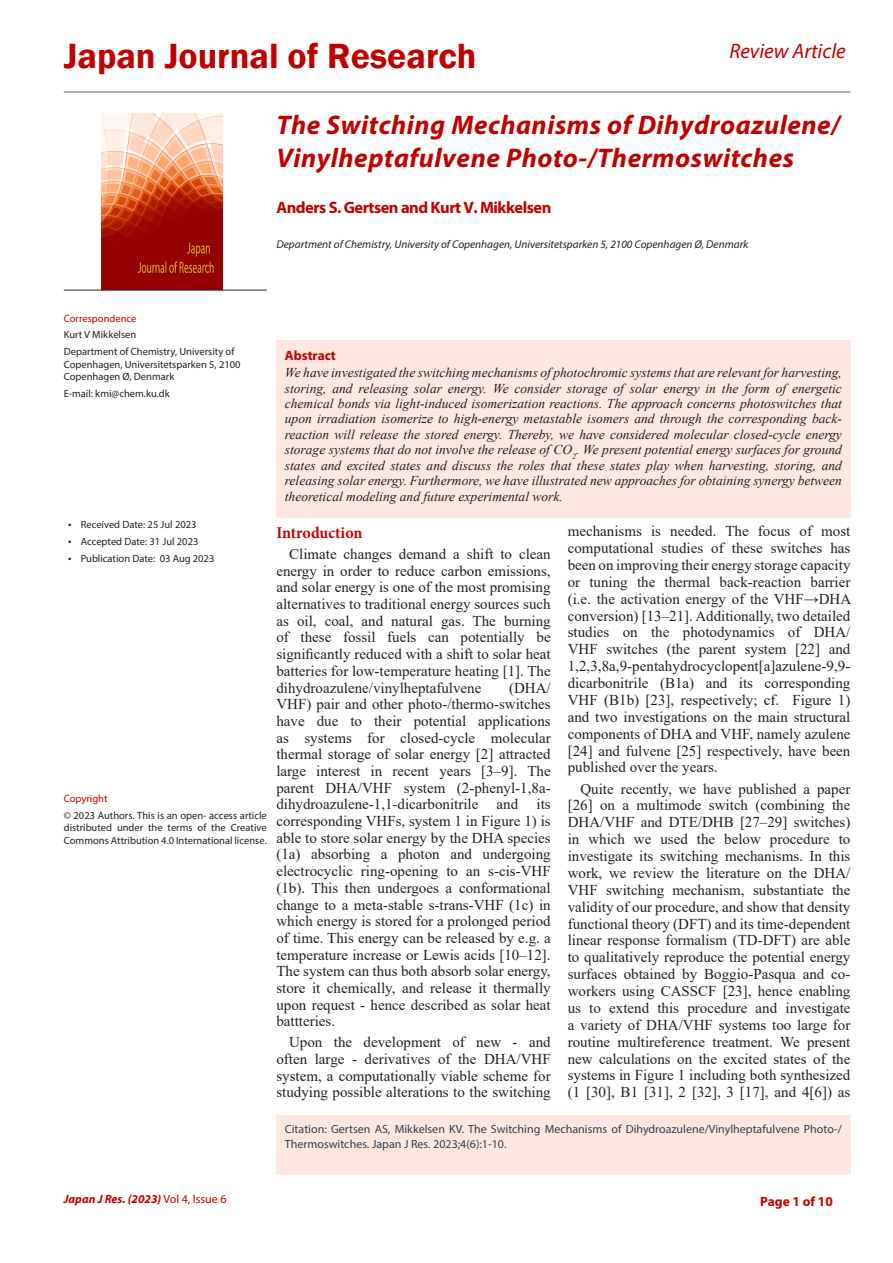
<style>
.page{position:relative;width:893px;height:1263px;background:#fff}
.page>*{position:absolute;margin:0;border:0;box-sizing:border-box;transform-origin:0 0}
.t1{font:600 36px "Franklin Gothic";color:#c00000}
.t2{font:italic 700 27px/33px "Myriad Pro";letter-spacing:.02em;color:#c00000}
.t3{font:italic 21px "Myriad Pro";color:#c00000}
.t4{font:700 16.5px "Myriad Pro";letter-spacing:-.03em;color:#c00000}
.t5{font:700 16.5px "Minion Pro";letter-spacing:-.005em;color:#c00000;scale:.96 1}
.t6{font:15px/16.8px "Times New Roman";color:#231f20;text-align:justify}
.t7{font:italic 13.5px/15.5px "Times New Roman";color:#231f20;text-align:justify}
.t8{font:700 13.5px "Myriad Pro";color:#c00000}
.t9{font:italic 700 12px "Myriad Pro";color:#c00000}
.t10{font:11.85px/15px "Myriad Pro";color:#323e4f}
.t11{font:italic 11.25px "Myriad Pro";color:#231f20}
.t12{font:10.5px/12.6px "Myriad Pro";color:#231f20}
.t13{font:10.5px "Myriad Pro";color:#c00000}
.s1{font-size:12px}
.s2{font-weight:400;font-style:normal}
</style>
<div class="page">
<div style="left:276px;top:1115px;width:574px;height:60px;background:#ffe7e1"></div>
<img style="left:101px;top:114px;width:121px;height:175px">
<hr style="left:64px;top:290px;width:203px;height:1px;background:#231f20">
<hr style="left:64px;top:91px;width:786px;height:2px;background:#939598">
<div style="left:276px;top:340px;width:574px;height:177px;background:#ffe7e1"></div>
<h1 class="t1" style="left:64px;top:34px;width:414px">Japan Journal of Research</h1>
<h3 class="t3" style="left:729px;top:38px;width:118px">Review Article</h3>
<p class="t2" style="left:276px;top:108px;width:565px">The Switching Mechanisms of Dihydroazulene/<br>Vinylheptafulvene Photo-/Thermoswitches</p>
<p class="t4" style="left:276px;top:197px;width:276px">Anders S. Gertsen and Kurt V. Mikkelsen</p>
<p class="t11" style="left:276px;top:237px;width:473px">Department of Chemistry, University of Copenhagen, Universitetsparken 5, 2100 Copenhagen Ø, Denmark</p>
<p class="t13" style="left:64px;top:311px;width:74px">Correspondence</p>
<p class="t12" style="left:64px;top:328px;width:74px">Kurt V Mikkelsen</p>
<p class="t12" style="left:64px;top:345px;width:178px">Department of Chemistry, University of<br>Copenhagen, Universitetsparken 5, 2100<br>Copenhagen Ø, Denmark</p>
<p class="t12" style="left:64px;top:387px;width:108px">E-mail: kmi@chem.ku.dk</p>
<p class="t12" style="left:68px;top:518px;width:130px"><span class="s1">•</span> Received Date: 25 Jul 2023</p>
<p class="t12" style="left:68px;top:535px;width:132px"><span class="s1">•</span> Accepted Date: 31 Jul 2023</p>
<p class="t12" style="left:68px;top:552px;width:148px"><span class="s1">•</span> Publication Date: 03 Aug 2023</p>
<p class="t13" style="left:64px;top:792px;width:45px">Copyright</p>
<p class="t12" style="left:64px;top:809px;width:205px;text-align:justify">© 2023 Authors. This is an open- access article distributed under the terms of the Creative Commons Attribution 4.0 International license.</p>
<p class="t8" style="left:285px;top:346px;width:53px">Abstract</p>
<p class="t7" style="left:285px;top:364px;width:559px">We have investigated the switching mechanisms of photochromic systems that are relevant for harvesting, storing, and releasing solar energy. We consider storage of solar energy in the form of energetic chemical bonds via light-induced isomerization reactions. The approach concerns photoswitches that upon irradiation isomerize to high-energy metastable isomers and through the corresponding back&shy;reaction will release the stored energy. Thereby, we have considered molecular closed-cycle energy storage systems that do not involve the release of CO<sub>2</sub>. We present potential energy surfaces for ground states and excited states and discuss the roles that these states play when harvesting, storing, and releasing solar energy. Furthermore, we have illustrated new approaches for obtaining synergy between theoretical modeling and future experimental work.</p>
<p class="t5" style="left:276px;top:521px;width:91px">Introduction</p>
<p class="t6" style="left:276px;top:545px;width:276px;text-indent:13px">Climate changes demand a shift to clean energy in order to reduce carbon emissions, and solar energy is one of the most promising alternatives to traditional energy sources such as oil, coal, and natural gas. The burning of these fossil fuels can potentially be significantly reduced with a shift to solar heat batteries for low-temperature heating [1]. The dihydroazulene/vinylheptafulvene</p>
<p class="t6" style="left:276px;top:679px;width:276px;text-indent:233px">(DHA/ VHF) pair and other photo-/thermo-switches have due to their potential applications as systems for closed-cycle molecular thermal storage of solar energy [2] attracted large interest in recent years [3–9]. The parent DHA/VHF system (2-phenyl-1,8a&shy;dihydroazulene-1,1-dicarbonitrile and its corresponding VHFs, system 1 in Figure 1) is able to store solar energy by the DHA species (1a) absorbing a photon and undergoing electrocyclic ring-opening to an s-cis-VHF (1b). This then undergoes a conformational change to a meta-stable s-trans-VHF (1c) in which energy is stored for a prolonged period of time. This energy can be released by e.g. a temperature increase or Lewis acids [10–12].<br>The system can thus both absorb solar energy, store it chemically, and release it thermally upon request - hence described as solar heat battteries.</p>
<p class="t6" style="left:276px;top:1033px;width:276px;text-indent:13px">Upon the development of new - and often large - derivatives of the DHA/VHF system, a computationally viable scheme for studying possible alterations to the switching</p>
<p class="t6" style="left:568px;top:522px;width:285px">mechanisms is needed. The focus of most computational studies of these switches has been on improving their energy storage capacity or tuning the thermal back-reaction barrier (i.e. the activation energy of the VHF→DHA conversion) [13–21]. Additionally, two detailed studies on the photodynamics of DHA/ VHF switches (the parent system [22] and 1,2,3,8a,9-pentahydrocyclopent[a]azulene-9,9- dicarbonitrile (B1a) and its corresponding VHF (B1b) [23], respectively; cf. Figure 1) and two investigations on the main structural components of DHA and VHF, namely azulene [24] and fulvene [25] respectively, have been published over the years.</p>
<p class="t6" style="left:568px;top:780px;width:284px;text-indent:13px">Quite recently, we have published a paper [26] on a multimode switch (combining the DHA/VHF and DTE/DHB [27–29] switches) in which we used the below procedure to investigate its switching mechanisms. In this work, we review the literature on the DHA/ VHF switching mechanism, substantiate the validity of our procedure, and show that density functional theory (DFT) and its time-dependent linear response formalism (TD-DFT) are able to qualitatively reproduce the potential energy surfaces obtained by Boggio-Pasqua and co&shy;workers using CASSCF [23], hence enabling us to extend this procedure and investigate a variety of DHA/VHF systems too large for routine multireference treatment. We present new calculations on the excited states of the systems in Figure 1 including both synthesized (1 [30], B1 [31], 2 [32], 3 [17], and 4[6]) as</p>
<p class="t10" style="left:285px;top:1121px;width:559px">Citation: Gertsen AS, Mikkelsen KV. The Switching Mechanisms of Dihydroazulene/Vinylheptafulvene Photo-/<br>Thermoswitches. Japan J Res. 2023;4(6):1-10.</p>
<p class="t9" style="left:64px;top:1191px;width:164px">Japan J Res. (2023) <span class="s2">Vol 4, Issue 6</span></p>
<p class="t8" style="left:760px;top:1192px;width:74px">Page 1 of 10</p>
</div>
